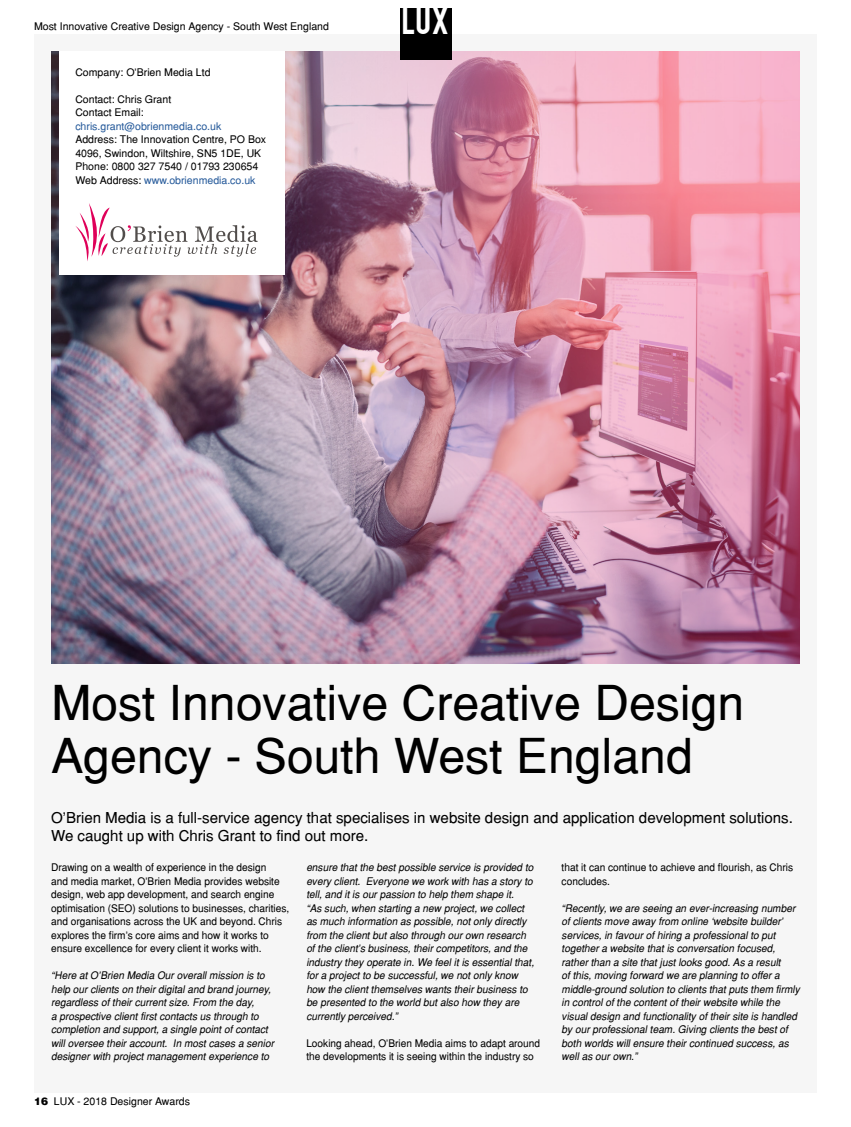
<style>
.page{position:relative;width:851px;height:1127px;background:#fff}
.page>*{position:absolute;margin:0;border:0;box-sizing:border-box;transform-origin:0 0}
.t1{font:48px/52.5px "Helvetica";color:#000}
.t2{font:30px "Bebas";color:#fff}
.t3{font:15px/18px "Helvetica";color:#000}
.t4{font:italic 10.5px/13.5px "Helvetica";color:#000;scale:.96 1}
.t5{font:10.5px/13.5px "Helvetica";color:#000;scale:.96 1}
.t6{font:10.5px/13.5px "Helvetica";color:#000}
.t7{font:10.5px "Helvetica";color:#275b9b}
.s1{color:#000}
.s2{font-weight:900}
</style>
<div class="page">
<div style="left:34px;top:34px;width:782px;height:1059px;background:#f6f6f6"></div>
<img style="left:51px;top:51px;width:748px;height:612px">
<div style="left:60px;top:51px;width:225px;height:223px;background:#fff"></div>
<svg style="left:75px;top:203px;width:183px;height:58px"></svg>
<div style="left:400px;top:9px;width:51px;height:51px;background:#000"></div>
<p class="t6" style="left:34px;top:19px;width:296px">Most Innovative Creative Design Agency - South West England</p>
<p class="t6" style="left:75px;top:65px;width:137px">Company: O’Brien Media Ltd</p>
<p class="t6" style="left:75px;top:92px;width:97px">Contact: Chris Grant</p>
<p class="t6" style="left:75px;top:106px;width:70px">Contact Email:</p>
<p class="t7" style="left:75px;top:120px;width:147px">chris.grant@obrienmedia.co.uk</p>
<p class="t6" style="left:75px;top:133px;width:192px">Address: The Innovation Centre, PO Box<br>4096, Swindon, Wiltshire, SN5 1DE, UK</p>
<p class="t6" style="left:75px;top:160px;width:184px">Phone: 0800 327 7540 / 01793 230654</p>
<p class="t7" style="left:75px;top:174px;width:182px"><span class="s1">Web Address:</span> www.obrienmedia.co.uk</p>
<p class="t2" style="left:401px;top:-1px;width:49px">lux</p>
<p class="t1" style="left:51px;top:677px;width:694px">Most Innovative Creative Design<br>Agency - South West England</p>
<p class="t3" style="left:51px;top:809px;width:743px">O’Brien Media is a full-service agency that specialises in website design and application development solutions.<br>We caught up with Chris Grant to find out more.</p>
<p class="t4" style="left:306px;top:860px;width:240px;text-align:justify">ensure thatthe bestpossible service is provided to every client. Everyone we work with has a story to tell,and itis ourpassion to help them shape it.</p>
<p class="t4" style="left:306px;top:901px;width:241px">“As such,when starting a new project,we collect as much information as possible,notonly directly from the clientbutalso through ourown research ofthe client’s business,theircompetitors,and the industry they operate in.We feelitis essentialthat, fora projectto be successful,we notonly know how the clientthemselves wants theirbusiness to be presented to the world butalso how they are currently perceived.”</p>
<p class="t5" style="left:306px;top:1036px;width:245px">Looking ahead, O’Brien Media aims to adapt around the developments it is seeing within the industry so</p>
<p class="t5" style="left:51px;top:860px;width:249px">Drawing on a wealth of experience in the design<br>and media market, O’Brien Media provides website design, web app development, and search engine optimisation (SEO) solutions to businesses, charities, and organisations across the UK and beyond. Chris explores the firm’s core aims and how it works to ensure excellence for every client it works with.</p>
<p class="t4" style="left:51px;top:968px;width:236px">“Here atO’Brien Media Ouroverallmission is to help ourclients on theirdigitaland brand journey, regardless oftheircurrentsize.From the day,<br>a prospective clientfirstcontacts us through to completion and support,a single pointofcontact willoversee theiraccount. In mostcases a senior designerwith projectmanagementexperience to</p>
<p class="t5" style="left:561px;top:860px;width:242px">that it can continue to achieve and flourish, as Chris concludes.</p>
<p class="t4" style="left:561px;top:901px;width:252px">“Recently,we are seeing an ever-increasing number ofclients move away from online ‘website builder’ services,in favourofhiring a professionalto put togethera website thatis conversation focused, ratherthan a site thatj ustlooks good.As a result ofthis,moving forward we are planning to offera middle-ground solution to clients thatputs them firmly in controlofthe contentoftheirwebsite while the visualdesign and functionality oftheirsite is handled by ourprofessionalteam.Giving clients the bestof both worlds willensure theircontinued success,as wellas ourown.”</p>
<p class="t6" style="left:34px;top:1094px;width:157px"><span class="s2">16</span> LUX - 2018 Designer Awards</p>
</div>
